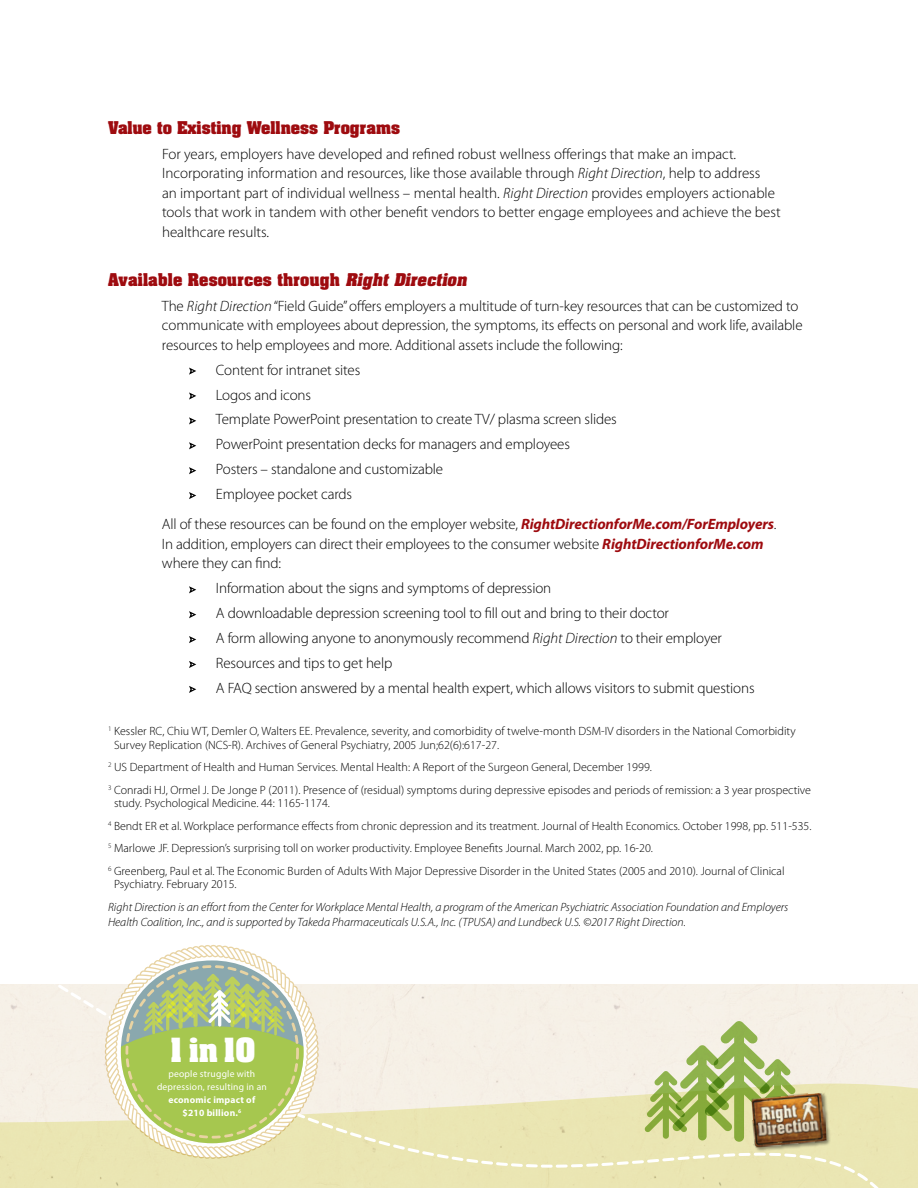
<style>
.page{position:relative;width:918px;height:1188px;background:#fff}
.page>*{position:absolute;margin:0;border:0;box-sizing:border-box;transform-origin:0 0}
.t1{font:700 28.35px "Aachen";color:#fff}
.t2{font:300 15px/24.9px "Myriad Pro";letter-spacing:-.01em;color:#000}
.t3{font:700 15px "Aachen";color:#9e0b0f}
.t4{font:300 12px/22.5px "Myriad Pro";color:#000}
.t5{font:italic 300 12px/15px "Myriad Pro";color:#000}
.t6{font:9.6px/12.9px "Myriad Pro";letter-spacing:.02em;color:#fff;text-align:center}
.t7{font:700 9.6px/12.9px "Myriad Pro";letter-spacing:.02em;color:#fff;text-align:center}
.s1{font-style:italic}
.s2{font-weight:700;font-style:italic;color:#9e0b0f}
</style>
<div class="page">
<svg style="left:889px;top:985px;width:29px;height:203px;background:#f0eacc"></svg>
<svg style="left:189px;top:368px;width:7px;height:7px"></svg>
<svg style="left:189px;top:392px;width:7px;height:8px"></svg>
<svg style="left:189px;top:417px;width:7px;height:7px"></svg>
<svg style="left:189px;top:442px;width:7px;height:7px"></svg>
<svg style="left:189px;top:467px;width:7px;height:7px"></svg>
<svg style="left:189px;top:492px;width:7px;height:7px"></svg>
<svg style="left:189px;top:586px;width:7px;height:7px"></svg>
<svg style="left:189px;top:611px;width:7px;height:7px"></svg>
<svg style="left:189px;top:636px;width:7px;height:7px"></svg>
<svg style="left:189px;top:661px;width:7px;height:7px"></svg>
<svg style="left:189px;top:686px;width:7px;height:7px"></svg>
<svg style="left:0;top:984px;width:889px;height:204px;background:#e9e5c6"></svg>
<svg style="left:104px;top:945px;width:215px;height:214px"></svg>
<svg style="left:121px;top:965px;width:183px;height:178px;background:#b6cc7e"></svg>
<p class="t3" style="left:108px;top:117px;width:294px">Value to Existing Wellness Programs</p>
<p class="t2" style="left:162px;top:144px;width:620px;line-height:19.5px">For years, employers have developed and refined robust wellness offerings that make an impact.<br>Incorporating information and resources, like those available through <span class="s1">Right Direction</span>, help to address<br>an important part of individual wellness – mental health. <span class="s1">Right Direction</span> provides employers actionable tools that work in tandem with other benefit vendors to better engage employees and achieve the best healthcare results.</p>
<p class="t3" style="left:108px;top:269px;width:364px">Available Resources through <span class="s1">Right Direction</span></p>
<p class="t2" style="left:162px;top:296px;width:642px;line-height:19.5px">The <span class="s1">Right Direction</span> “Field Guide” offers employers a multitude of turn-key resources that can be customized to communicate with employees about depression, the symptoms, its effects on personal and work life, available resources to help employees and more. Additional assets include the following:</p>
<p class="t2" style="left:216px;top:357px;width:402px">Content for intranet sites<br>Logos and icons<br>Template PowerPoint presentation to create TV/ plasma screen slides PowerPoint presentation decks for managers and employees<br>Posters – standalone and customizable<br>Employee pocket cards</p>
<p class="t2" style="left:162px;top:515px;width:616px;line-height:19.5px">All of these resources can be found on the employer website, <span class="s2">RightDirectionforMe.com/ForEmployers</span>.<br>In addition, employers can direct their employees to the consumer website <span class="s2">RightDirectionforMe.com </span>where they can find:</p>
<p class="t2" style="left:216px;top:576px;width:540px">Information about the signs and symptoms of depression<br>A downloadable depression screening tool to fill out and bring to their doctor<br>A form allowing anyone to anonymously recommend <span class="s1">Right Direction</span> to their employer Resources and tips to get help<br>A FAQ section answered by a mental health expert, which allows visitors to submit questions</p>
<p class="t4" style="left:114px;top:725px;width:683px;line-height:13.5px;text-indent:-6px"><sup>1</sup> Kessler RC, Chiu WT, Demler O, Walters EE. Prevalence, severity, and comorbidity of twelve-month DSM-IV disorders in the National Comorbidity<br>Survey Replication (NCS-R). Archives of General Psychiatry, 2005 Jun;62(6):617-27.</p>
<p class="t4" style="left:108px;top:756px;width:705px"><sup>2</sup> US Department of Health and Human Services. Mental Health: A Report of the Surgeon General, December 1999.<br><sup>3</sup> Conradi HJ, Ormel J. De Jonge P (2011). Presence of (residual) symptoms during depressive episodes and periods of remission: a 3 year prospective</p>
<p class="t4" style="left:108px;top:792px;width:705px;text-indent:6px">study. Psychological Medicine. 44: 1165-1174.<br><sup>4</sup> Bendt ER et al. Workplace performance effects from chronic depression and its treatment. Journal of Health Economics. October 1998, pp. 511-535.<br><sup>5</sup> Marlowe JF. Depression’s surprising toll on worker productivity. Employee Benefits Journal. March 2002, pp. 16-20.<br><sup>6</sup> Greenberg, Paul et al. The Economic Burden of Adults With Major Depressive Disorder in the United States (2005 and 2010). Journal of Clinical</p>
<p class="t4" style="left:114px;top:873px;width:124px">Psychiatry. February 2015.</p>
<p class="t5" style="left:108px;top:900px;width:682px">Right Direction is an effort from the Center for Workplace Mental Health, a program of the American Psychiatric Association Foundation and Employers<br>Health Coalition, Inc., and is supported by Takeda Pharmaceuticals U.S.A., Inc. (TPUSA) and Lundbeck U.S. ©2017 Right Direction.</p>
<h1 class="t1" style="left:170px;top:1029px;width:87px">1 in 10</h1>
<p class="t6" style="left:157px;top:1067px;width:111px">people struggle with depression, resulting in an</p>
<p class="t7" style="left:169px;top:1093px;width:88px">economic impact of $210 billion.<sup>6</sup></p>
</div>
